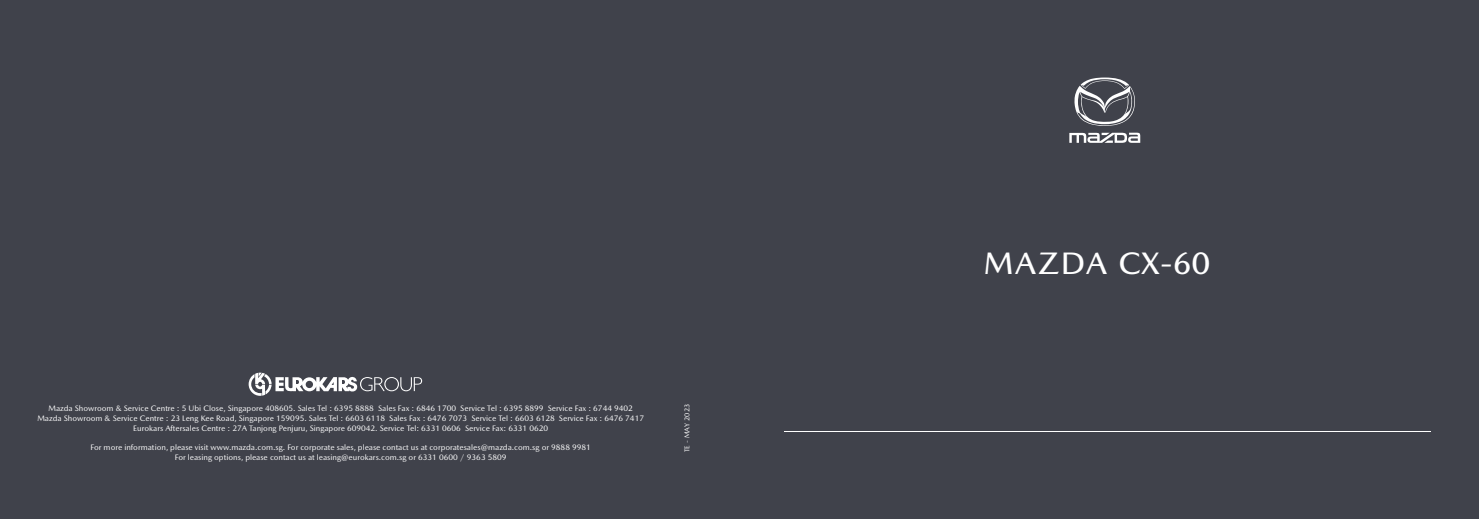
<style>
.page{position:relative;width:1479px;height:519px;background:#40424b}
.page>*{position:absolute;margin:0;border:0;box-sizing:border-box;transform-origin:0 0}
.t1{font:500 31.5px "Mazda Type";letter-spacing:.04em;color:#fff}
.t2{font:8.05px/9.6px "Mazda Type";color:#fff;text-align:center}
.t3{font:7.17px "Mazda Type";letter-spacing:.01em;color:#fff}
</style>
<div class="page">
<svg style="left:1069px;top:133px;width:71px;height:10px"></svg>
<svg style="left:1074px;top:77px;width:61px;height:49px"></svg>
<svg style="left:249px;top:372px;width:173px;height:24px"></svg>
<hr style="left:784px;top:431px;width:647px;height:1px;background:#fff">
<p class="t2" style="left:37px;top:403px;width:608px">Mazda Showroom &amp; Service Centre : 5 Ubi Close, Singapore 408605. Sales Tel : 6395 8888 Sales Fax : 6846 1700 Service Tel : 6395 8899 Service Fax : 6744 9402<br>Mazda Showroom &amp; Service Centre : 23 Leng Kee Road, Singapore 159095. Sales Tel : 6603 6118 Sales Fax : 6476 7073 Service Tel : 6603 6128 Service Fax : 6476 7417<br>Eurokars Aftersales Centre : 27A Tanjong Penjuru, Singapore 609042. Service Tel: 6331 0606 Service Fax: 6331 0620</p>
<p class="t2" style="left:91px;top:442px;width:502px">For more information, please visit www.mazda.com.sg. For corporate sales, please contact us at corporatesales@mazda.com.sg or 9888 9981<br>For leasing options, please contact us at leasing@eurokars.com.sg or 6331 0600 / 9363 5809</p>
<p class="t3" style="left:683px;top:452px;width:50px;rotate:-90deg">TE - MAY 2023</p>
<h1 class="t1" style="left:984px;top:245px;width:228px">MAZDA CX-60</h1>
</div>
